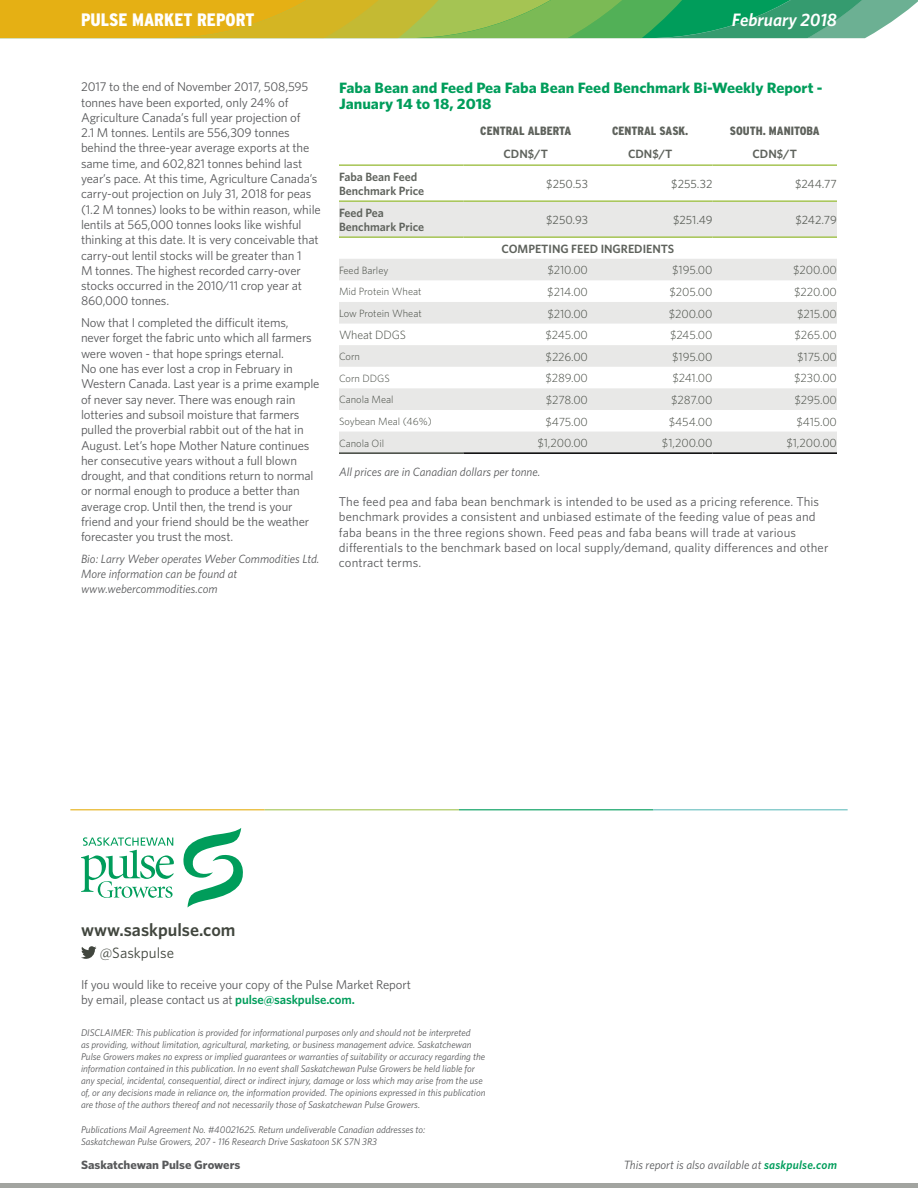
<style>
.page{position:relative;width:918px;height:1188px;background:#fff}
.page>*{position:absolute;margin:0;border:0;box-sizing:border-box;transform-origin:0 0}
.t1{font:900 condensed 18px "Interstate";color:#fff}
.t2{font:600 18px "Whitney";color:#41463e}
.t3{font:italic 600 18px "Whitney";color:#fff}
.t4{font:700 15px/16.5px "Whitney";color:#009d5b;scale:1.06 1}
.t5{font:15px "Whitney";color:#41463e}
.t6{font:12.75px/15.3px "Whitney";letter-spacing:-.01em;color:#58595b}
.t7{font:12.75px/15.3px "Whitney";letter-spacing:.01em;color:#58595b}
.t8{font:300 12px "Whitney";letter-spacing:-.01em;color:#41463e}
.t9{font:italic 12px/15px "Whitney";color:#58595b}
.t10{font:600 12px/14.4px "Whitney";color:#5e625c}
.t11{font:12px "Whitney";color:#5e625c}
.t12{font:900 condensed 12px "Interstate";color:#5e625c}
.t13{font:700 12px "Whitney";color:#58595b;scale:1.06 1}
.t14{font:300 10.5px "Whitney";color:#41463e}
.t15{font:italic 9.75px/12px "Whitney";color:#58595b}
.s1{font-weight:600;color:#009d5b}
</style>
<div class="page">
<hr style="left:0;top:1184px;width:918px;height:4px;background:#a2a4a0">
<hr style="left:0;top:38px;width:887px;height:1px;background:#41463e">
<svg style="left:0;top:0;width:918px;height:38px;background:#98b246"></svg>
<hr style="left:70px;top:809px;width:195px;height:1px;background:#e5b014">
<hr style="left:265px;top:809px;width:194px;height:1px;background:#a5c453">
<hr style="left:459px;top:809px;width:194px;height:1px;background:#009d5b">
<hr style="left:653px;top:809px;width:195px;height:1px;background:#66bebe">
<svg style="left:183px;top:828px;width:60px;height:80px"></svg>
<svg style="left:81px;top:837px;width:93px;height:61px"></svg>
<svg style="left:81px;top:946px;width:15px;height:13px"></svg>
<svg style="left:339px;top:202px;width:498px;height:250px;fill:#e8e8e7"></svg>
<hr style="left:464px;top:164px;width:124px;height:2px;background:#a5c453">
<hr style="left:588px;top:164px;width:124px;height:2px;background:#a5c453">
<hr style="left:712px;top:164px;width:125px;height:2px;background:#a5c453">
<hr style="left:339px;top:164px;width:125px;height:2px;background:#a5c453">
<hr style="left:339px;top:452px;width:125px;height:2px;background:#41463e">
<hr style="left:464px;top:452px;width:124px;height:2px;background:#000">
<hr style="left:588px;top:452px;width:124px;height:2px;background:#000">
<hr style="left:712px;top:452px;width:125px;height:2px;background:#000">
<hr style="left:339px;top:200px;width:125px;height:2px;background:#a5c453">
<hr style="left:464px;top:200px;width:124px;height:2px;background:#a5c453">
<hr style="left:588px;top:200px;width:124px;height:2px;background:#a5c453">
<hr style="left:712px;top:200px;width:125px;height:2px;background:#a5c453">
<hr style="left:339px;top:236px;width:125px;height:2px;background:#a5c453">
<hr style="left:464px;top:236px;width:124px;height:2px;background:#a5c453">
<hr style="left:588px;top:236px;width:124px;height:2px;background:#a5c453">
<hr style="left:712px;top:236px;width:125px;height:2px;background:#a5c453">
<h1 class="t1" style="left:81px;top:9px;width:175px">PULSE MARKET REPORT</h1>
<h1 class="t3" style="left:732px;top:8px;width:107px">February 2018</h1>
<p class="t6" style="left:81px;top:79px;width:241px">2017 to the end of November 2017, 508,595 tonnes have been exported, only 24% of Agriculture Canada’s full year projection of<br>2.1 M tonnes. Lentils are 556,309 tonnes behind the three-year average exports at the same time, and 602,821 tonnes behind last year’s pace. At this time, Agriculture Canada’s carry-out projection on July 31, 2018 for peas (1.2 M tonnes) looks to be within reason, while lentils at 565,000 tonnes looks like wishful thinking at this date. It is very conceivable that carry-out lentil stocks will be greater than 1<br>M tonnes. The highest recorded carry-over stocks occurred in the 2010/11 crop year at 860,000 tonnes.</p>
<p class="t6" style="left:81px;top:315px;width:240px">Now that I completed the difficult items, never forget the fabric unto which all farmers were woven - that hope springs eternal.<br>No one has ever lost a crop in February in Western Canada. Last year is a prime example of never say never. There was enough rain lotteries and subsoil moisture that farmers pulled the proverbial rabbit out of the hat in August. Let’s hope Mother Nature continues her consecutive years without a full blown drought, and that conditions return to normal or normal enough to produce a better than average crop. Until then, the trend is your friend and your friend should be the weather forecaster you trust the most.</p>
<p class="t9" style="left:81px;top:551px;width:240px">Bio: Larry Weber operates Weber Commodities Ltd.<br>More information can be found at www.webercommodities.com</p>
<p class="t4" style="left:339px;top:79px;width:458px">Faba Bean and Feed Pea Faba Bean Feed Benchmark Bi-Weekly Report -<br>January 14 to 18, 2018</p>
<p class="t12" style="left:480px;top:124px;width:92px">CENTRAL ALBERTA</p>
<p class="t12" style="left:612px;top:124px;width:78px">CENTRAL SASK.</p>
<p class="t12" style="left:730px;top:124px;width:91px">SOUTH. MANITOBA</p>
<p class="t10" style="left:504px;top:146px;width:46px">CDN$/T</p>
<p class="t10" style="left:628px;top:146px;width:46px">CDN$/T</p>
<p class="t10" style="left:753px;top:146px;width:46px">CDN$/T</p>
<p class="t10" style="left:339px;top:169px;width:87px">Faba Bean Feed<br>Benchmark Price</p>
<p class="t11" style="left:546px;top:176px;width:43px">$250.53</p>
<p class="t11" style="left:671px;top:176px;width:43px">$255.32</p>
<p class="t11" style="left:795px;top:176px;width:43px">$244.77</p>
<p class="t10" style="left:339px;top:205px;width:87px">Feed Pea<br>Benchmark Price</p>
<p class="t11" style="left:546px;top:212px;width:43px">$250.93</p>
<p class="t11" style="left:673px;top:212px;width:41px">$251.49</p>
<p class="t11" style="left:795px;top:212px;width:43px">$242.79</p>
<p class="t10" style="left:502px;top:241px;width:174px">COMPETING FEED INGREDIENTS</p>
<p class="t14" style="left:339px;top:263px;width:51px">Feed Barley</p>
<p class="t8" style="left:547px;top:262px;width:42px">$210.00</p>
<p class="t8" style="left:672px;top:262px;width:42px">$195.00</p>
<p class="t8" style="left:793px;top:262px;width:45px">$200.00</p>
<p class="t14" style="left:339px;top:285px;width:84px">Mid Protein Wheat</p>
<p class="t8" style="left:547px;top:284px;width:42px">$214.00</p>
<p class="t8" style="left:669px;top:284px;width:45px">$205.00</p>
<p class="t8" style="left:794px;top:284px;width:44px">$220.00</p>
<p class="t14" style="left:339px;top:306px;width:84px">Low Protein Wheat</p>
<p class="t8" style="left:547px;top:305px;width:42px">$210.00</p>
<p class="t8" style="left:669px;top:305px;width:45px">$200.00</p>
<p class="t8" style="left:797px;top:305px;width:41px">$215.00</p>
<p class="t8" style="left:339px;top:327px;width:68px">Wheat DDGS</p>
<p class="t8" style="left:546px;top:327px;width:44px">$245.00</p>
<p class="t8" style="left:670px;top:327px;width:44px">$245.00</p>
<p class="t8" style="left:795px;top:327px;width:44px">$265.00</p>
<p class="t14" style="left:339px;top:350px;width:23px">Corn</p>
<p class="t8" style="left:546px;top:349px;width:44px">$226.00</p>
<p class="t8" style="left:672px;top:349px;width:42px">$195.00</p>
<p class="t8" style="left:797px;top:349px;width:41px">$175.00</p>
<p class="t14" style="left:339px;top:371px;width:52px">Corn DDGS</p>
<p class="t8" style="left:545px;top:370px;width:44px">$289.00</p>
<p class="t8" style="left:673px;top:370px;width:41px">$241.00</p>
<p class="t8" style="left:794px;top:370px;width:44px">$230.00</p>
<p class="t14" style="left:339px;top:393px;width:56px">Canola Meal</p>
<p class="t8" style="left:546px;top:392px;width:44px">$278.00</p>
<p class="t8" style="left:671px;top:392px;width:43px">$287.00</p>
<p class="t8" style="left:794px;top:392px;width:44px">$295.00</p>
<p class="t14" style="left:339px;top:414px;width:94px">Soybean Meal (46%)</p>
<p class="t8" style="left:546px;top:413px;width:44px">$475.00</p>
<p class="t8" style="left:669px;top:413px;width:45px">$454.00</p>
<p class="t8" style="left:797px;top:413px;width:42px">$415.00</p>
<p class="t14" style="left:339px;top:436px;width:47px">Canola Oil</p>
<p class="t8" style="left:537px;top:435px;width:52px">$1,200.00</p>
<p class="t8" style="left:662px;top:435px;width:52px">$1,200.00</p>
<p class="t8" style="left:786px;top:435px;width:52px">$1,200.00</p>
<p class="t9" style="left:339px;top:464px;width:203px">All prices are in Canadian dollars per tonne.</p>
<p class="t7" style="left:339px;top:494px;width:491px">The feed pea and faba bean benchmark is intended to be used as a pricing reference. This benchmark provides a consistent and unbiased estimate of the feeding value of peas and faba beans in the three regions shown. Feed peas and faba beans will trade at various differentials to the benchmark based on local supply/demand, quality differences and other contract terms.</p>
<h1 class="t2" style="left:81px;top:918px;width:156px">www.saskpulse.com</h1>
<p class="t5" style="left:100px;top:943px;width:76px">@Saskpulse</p>
<p class="t6" style="left:81px;top:977px;width:331px">If you would like to receive your copy of the Pulse Market Report by email, please contact us at <span class="s1">pulse@saskpulse.com.</span></p>
<p class="t15" style="left:81px;top:1026px;width:406px">DISCLAIMER: This publication is provided for informational purposes only and should not be interpreted<br>as providing, without limitation, agricultural, marketing, or business management advice. Saskatchewan Pulse Growers makes no express or implied guarantees or warranties of suitability or accuracy regarding the information contained in this publication. In no event shall Saskatchewan Pulse Growers be held liable for any special, incidental, consequential, direct or indirect injury, damage or loss which may arise from the use of, or any decisions made in reliance on, the information provided. The opinions expressed in this publication are those of the authors thereof and not necessarily those of Saskatchewan Pulse Growers.</p>
<p class="t15" style="left:81px;top:1124px;width:346px">Publications Mail Agreement No. #40021625. Return undeliverable Canadian addresses to:<br>Saskatchewan Pulse Growers, 207 - 116 Research Drive Saskatoon SK S7N 3R3</p>
<p class="t13" style="left:81px;top:1157px;width:152px">Saskatchewan Pulse Growers</p>
<p class="t9" style="left:624px;top:1157px;width:215px">This report is also available at <span class="s1">saskpulse.com</span></p>
</div>
